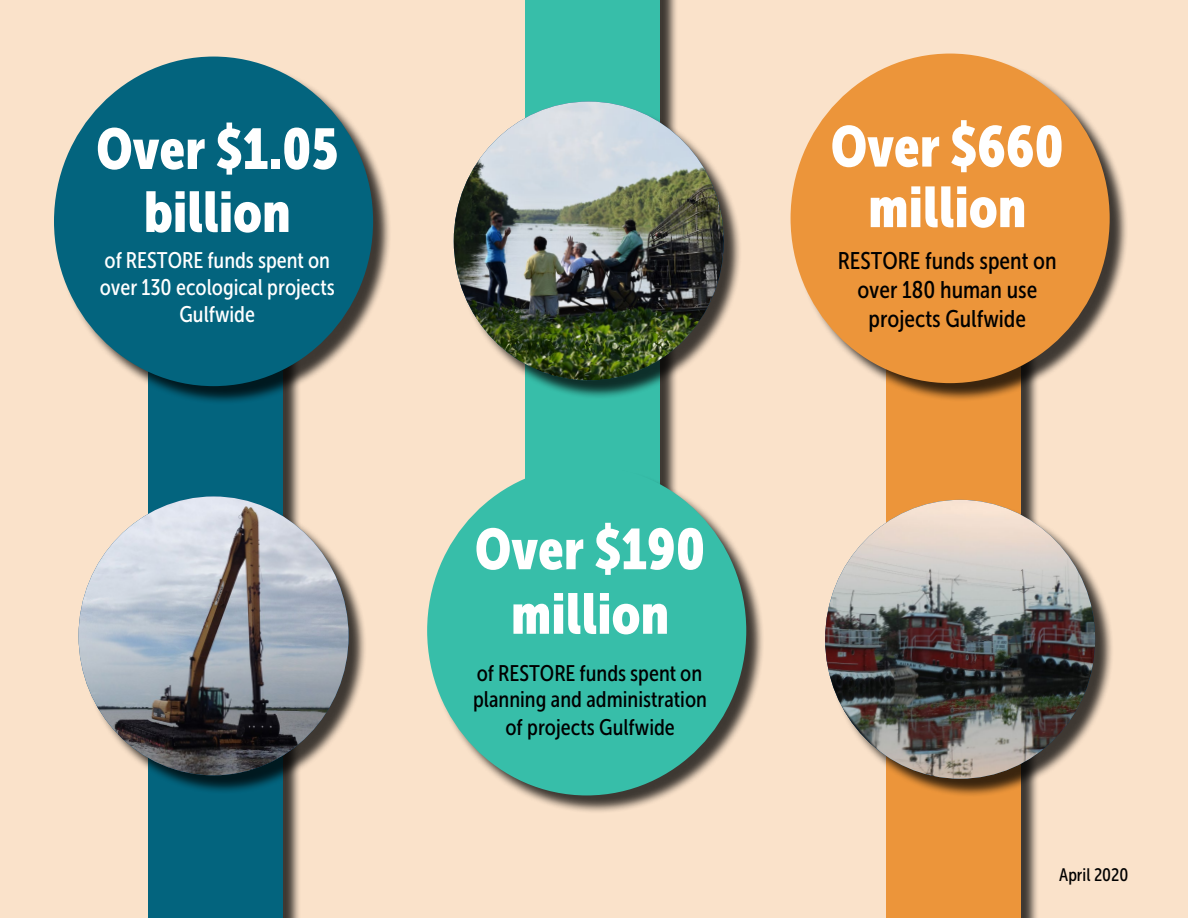
<style>
.page{position:relative;width:1188px;height:918px;background:#fae2ca}
.page>*{position:absolute;margin:0;border:0;box-sizing:border-box;transform-origin:0 0}
.t1{font:57px/63px "Museo Sans Cond 900";color:#fff;text-align:center}
.t2{font:24px/28.8px "Museo Sans Cond 500";color:#000;text-align:center}
.t3{font:22.5px/27px "Museo Sans Cond 500";color:#000;text-align:center}
.t4{font:22.5px/27px "Museo Sans Cond 500";color:#fff;text-align:center}
.t5{font:18px "Museo Sans Cond 500";color:#000}
</style>
<div class="page">
<div style="left:151px;top:340px;width:151px;height:578px;background:#000;opacity:.75"></div>
<div style="left:149px;top:338px;width:134px;height:580px;background:#03647e"></div>
<div style="left:57px;top:59px;width:334px;height:346px;background:#000;opacity:.75"></div>
<div style="left:54px;top:57px;width:319px;height:329px;background:#03647e;border-radius:50%"></div>
<div style="left:528px;top:0;width:151px;height:593px;background:#000;opacity:.75"></div>
<div style="left:526px;top:0;width:134px;height:574px;background:#37bea9"></div>
<div style="left:430px;top:468px;width:335px;height:346px;background:#000;opacity:.75"></div>
<div style="left:427px;top:466px;width:319px;height:329px;background:#37bea9;border-radius:50%"></div>
<div style="left:889px;top:342px;width:150px;height:576px;background:#000;opacity:.75"></div>
<div style="left:887px;top:340px;width:134px;height:578px;background:#ec953a"></div>
<div style="left:793px;top:56px;width:335px;height:346px;background:#000;opacity:.75"></div>
<div style="left:791px;top:54px;width:319px;height:329px;background:#ec953a;border-radius:50%"></div>
<div style="left:81px;top:499px;width:286px;height:295px;background:#000;opacity:.75"></div>
<img style="left:79px;top:496px;width:270px;height:279px">
<div style="left:456px;top:104px;width:286px;height:295px;background:#000;opacity:.75"></div>
<img style="left:454px;top:102px;width:270px;height:278px">
<div style="left:828px;top:502px;width:285px;height:295px;background:#000;opacity:.75"></div>
<img style="left:825px;top:500px;width:270px;height:279px">
<h1 class="t1" style="left:96px;top:117px;width:244px">Over $1.05 billion</h1>
<p class="t4" style="left:100px;top:247px;width:237px">of RESTORE funds spent on over 130 ecological projects<br>Gulfwide</p>
<h1 class="t1" style="left:475px;top:517px;width:232px;line-height:64.5px">Over $190 million</h1>
<p class="t3" style="left:473px;top:660px;width:235px">of RESTORE funds spent on planning and administration of projects Gulfwide</p>
<h1 class="t1" style="left:831px;top:116px;width:235px;line-height:60.6px">Over $660 million</h1>
<p class="t2" style="left:838px;top:247px;width:220px">RESTORE funds spent on over 180 human use projects Gulfwide</p>
<p class="t5" style="left:1059px;top:865px;width:71px">April 2020</p>
</div>
